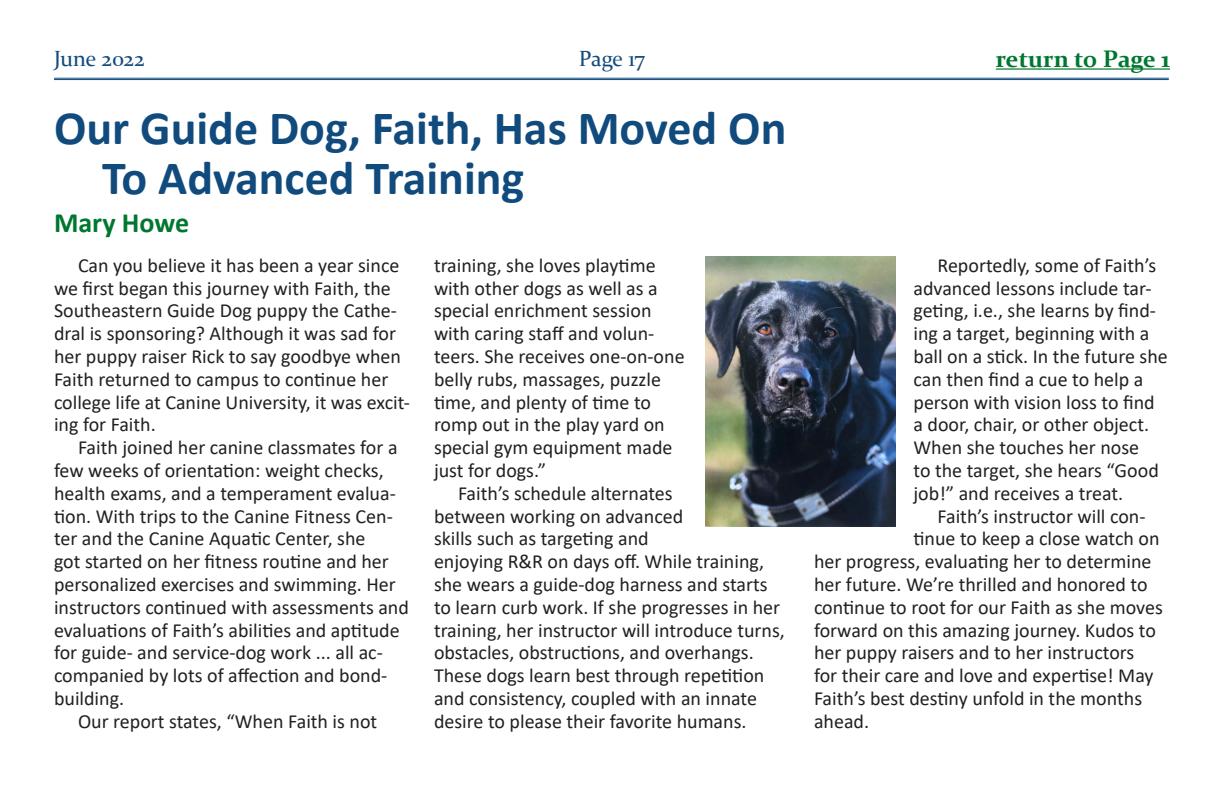
<style>
.page{position:relative;width:1224px;height:792px;background:#fff}
.page>*{position:absolute;margin:0;border:0;box-sizing:border-box;transform-origin:0 0}
.Main_Header_with_Aut{font:700 48px/50px "Calibri";color:#114b7d}
.Author_Name{font:700 28px "Calibri";color:#007730}
.t1{font:700 24px "Constantia";color:#007730}
.t2{font:22px "Constantia";letter-spacing:-.005em;color:#114b7d}
.BTI_-_1_column{font:20px/22.8px "Calibri";color:#231f20}
</style>
<div class="page">
<hr style="left:54px;top:78px;width:1115px;height:1px;background:#114b7d">
<hr style="left:54px;top:79px;width:1115px;height:1px;background:#114b7d">
<hr style="left:996px;top:68px;width:174px;height:2px;background:#007730">
<img style="left:705px;top:257px;width:191px;height:270px">
<p class="t2" style="left:54px;top:43px;width:92px">June 2022</p>
<p class="t2" style="left:579px;top:43px;width:68px">Page 17</p>
<p class="t1" style="left:996px;top:43px;width:176px">return to Page 1</p>
<p class="Main_Header_with_Aut" style="left:102px;top:102px;width:686px;text-indent:-48px">Our Guide Dog, Faith, Has Moved On<br>To Advanced Training</p>
<p class="Author_Name" style="left:54px;top:203px;width:137px">Mary Howe</p>
<p class="BTI_-_1_column" style="left:54px;top:253px;width:357px;text-indent:24px">Can you believe it has been a year since we first began this journey with Faith, the Southeastern Guide Dog puppy the Cathe&shy;dral is sponsoring? Although it was sad for her puppy raiser Rick to say goodbye when Faith returned to campus to continue her college life at Canine University, it was excit&shy;ing for Faith.</p>
<p class="BTI_-_1_column" style="left:54px;top:436px;width:356px;text-indent:24px">Faith joined her canine classmates for a few weeks of orientation: weight checks, health exams, and a temperament evalua&shy;tion. With trips to the Canine Fitness Cen&shy;ter and the Canine Aquatic Center, she<br>got started on her fitness routine and her personalized exercises and swimming. Her instructors continued with assessments and evaluations of Faith’s abilities and aptitude for guide- and service-dog work ... all ac&shy;companied by lots of affection and bond&shy;building.</p>
<p class="BTI_-_1_column" style="left:78px;top:709px;width:301px">Our report states, “When Faith is not</p>
<p class="BTI_-_1_column" style="left:914px;top:253px;width:256px;text-indent:24px">Reportedly, some of Faith’s advanced lessons include tar&shy;geting, i.e., she learns by find&shy;ing a target, beginning with a ball on a stick. In the future she can then find a cue to help a person with vision loss to find a door, chair, or other object.<br>When she touches her nose<br>to the target, she hears “Good job!” and receives a treat.</p>
<p class="BTI_-_1_column" style="left:938px;top:504px;width:210px">Faith’s instructor will con-</p>
<p class="BTI_-_1_column" style="left:914px;top:527px;width:248px">tinue to keep a close watch on</p>
<p class="BTI_-_1_column" style="left:814px;top:550px;width:339px">her progress, evaluating her to determine</p>
<p class="BTI_-_1_column" style="left:814px;top:572px;width:335px">her future. We’re thrilled and honored to</p>
<p class="BTI_-_1_column" style="left:814px;top:595px;width:350px">continue to root for our Faith as she moves</p>
<p class="BTI_-_1_column" style="left:814px;top:618px;width:343px">forward on this amazing journey. Kudos to</p>
<p class="BTI_-_1_column" style="left:814px;top:641px;width:322px">her puppy raisers and to her instructors</p>
<p class="BTI_-_1_column" style="left:814px;top:664px;width:341px">for their care and love and expertise! May</p>
<p class="BTI_-_1_column" style="left:814px;top:686px;width:330px">Faith’s best destiny unfold in the months</p>
<p class="BTI_-_1_column" style="left:814px;top:709px;width:57px">ahead.</p>
<p class="BTI_-_1_column" style="left:434px;top:253px;width:252px">training, she loves playtime with other dogs as well as a special enrichment session with caring staff and volun&shy;teers. She receives one-on-one belly rubs, massages, puzzle time, and plenty of time to romp out in the play yard on special gym equipment made just for dogs.”</p>
<p class="BTI_-_1_column" style="left:434px;top:481px;width:352px;text-indent:24px">Faith’s schedule alternates<br>between working on advanced<br>skills such as targeting and<br>enjoying R&amp;R on days off. While training, she wears a guide-dog harness and starts to learn curb work. If she progresses in her training, her instructor will introduce turns, obstacles, obstructions, and overhangs.<br>These dogs learn best through repetition and consistency, coupled with an innate desire to please their favorite humans.</p>
</div>
